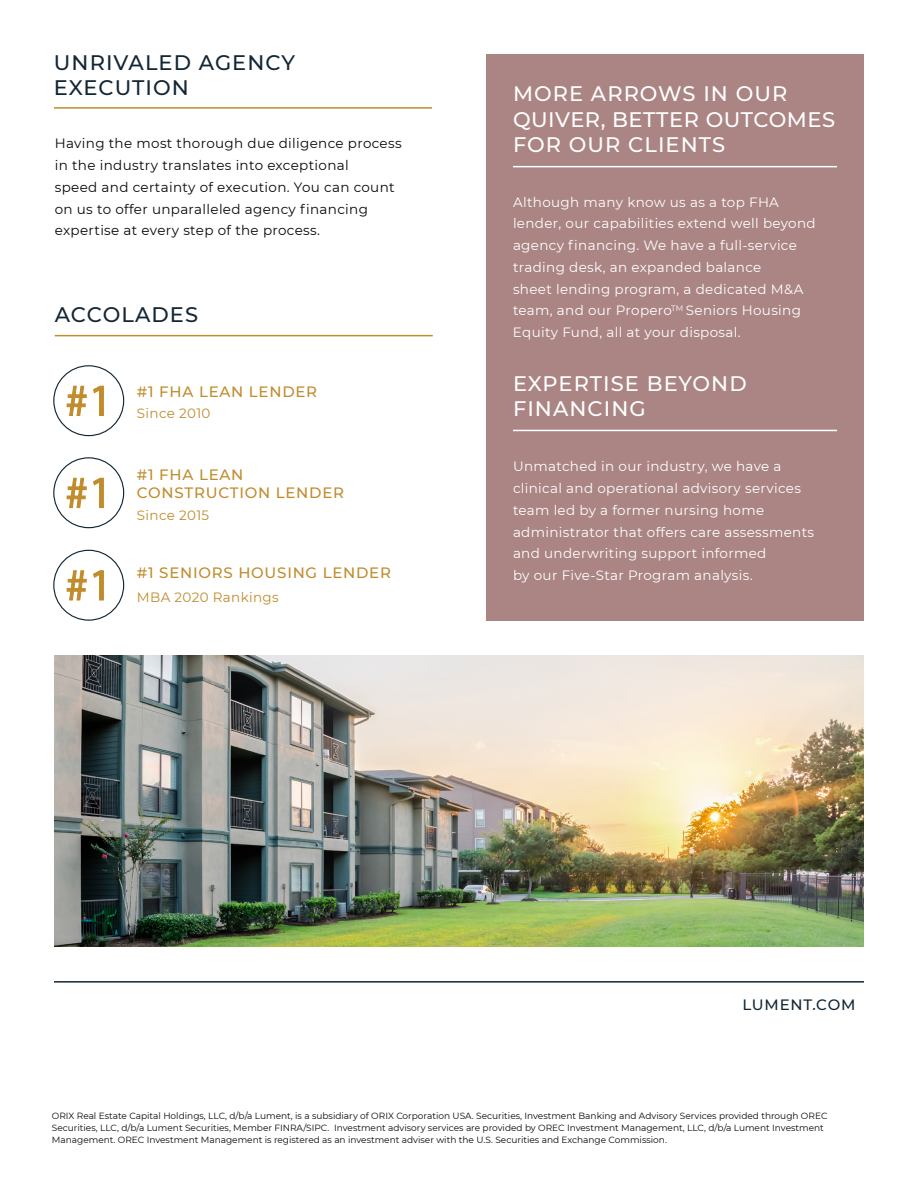
<style>
.page{position:relative;width:918px;height:1188px;background:#fff}
.page>*{position:absolute;margin:0;border:0;box-sizing:border-box;transform-origin:0 0}
.t1{font:500 21px/25.2px "Montserrat";letter-spacing:.05em;color:#fff}
.t2{font:500 21px/25.2px "Montserrat";letter-spacing:.05em;color:#132634}
.t3{font:500 15px/18px "Montserrat";letter-spacing:.05em;color:#c08c2c}
.t4{font:500 15px "Montserrat";letter-spacing:.05em;color:#132634}
.t5{font:13.5px/21.8px "Montserrat";letter-spacing:.025em;color:#fff}
.t6{font:13.5px/21.8px "Montserrat";letter-spacing:.025em;color:#090806}
.t7{font:13.5px "Montserrat";letter-spacing:.025em;color:#c08c2c}
.t8{font:9px/12px "Montserrat";color:#090806}
</style>
<div class="page">
<hr style="left:54px;top:981px;width:810px;height:2px;background:#132634">
<hr style="left:54px;top:107px;width:378px;height:2px;background:#c08c2c">
<hr style="left:55px;top:335px;width:378px;height:1px;background:#c08c2c">
<svg style="left:53px;top:365px;width:71px;height:71px"></svg>
<svg style="left:53px;top:457px;width:71px;height:71px"></svg>
<svg style="left:53px;top:550px;width:71px;height:71px"></svg>
<div style="left:486px;top:54px;width:378px;height:566px;background:#aa8584"></div>
<hr style="left:513px;top:430px;width:324px;height:1px;background:#fff">
<hr style="left:513px;top:166px;width:324px;height:1px;background:#fff">
<img style="left:55px;top:656px;width:809px;height:290px">
<p class="t2" style="left:54px;top:49px;width:243px">UNRIVALED AGENCY<br>EXECUTION</p>
<p class="t6" style="left:55px;top:132px;width:348px">Having the most thorough due diligence process in the industry translates into exceptional<br>speed and certainty of execution. You can count on us to offer unparalleled agency financing expertise at every step of the process.</p>
<p class="t2" style="left:55px;top:301px;width:145px">ACCOLADES</p>
<p class="t3" style="left:137px;top:383px;width:182px">#1 FHA LEAN LENDER</p>
<p class="t7" style="left:137px;top:404px;width:75px">Since 2010</p>
<p class="t3" style="left:137px;top:466px;width:209px">#1 FHA LEAN<br>CONSTRUCTION LENDER</p>
<p class="t7" style="left:137px;top:505px;width:74px">Since 2015</p>
<p class="t3" style="left:137px;top:563px;width:256px">#1 SENIORS HOUSING LENDER</p>
<p class="t7" style="left:137px;top:588px;width:143px">MBA 2020 Rankings</p>
<p class="t1" style="left:513px;top:80px;width:324px">MORE ARROWS IN OUR<br>QUIVER, BETTER OUTCOMES<br>FOR OUR CLIENTS</p>
<p class="t5" style="left:513px;top:191px;width:304px">Although many know us as a top FHA lender, our capabilities extend well beyond agency financing. We have a full-service trading desk, an expanded balance</p>
<p class="t5" style="left:513px;top:278px;width:292px">sheet lending program, a dedicated M&amp;A team, and our Propero<sup>TM</sup> Seniors Housing<br>Equity Fund, all at your disposal.</p>
<p class="t1" style="left:513px;top:370px;width:235px">EXPERTISE BEYOND<br>FINANCING</p>
<p class="t5" style="left:513px;top:455px;width:303px">Unmatched in our industry, we have a clinical and operational advisory services team led by a former nursing home administrator that offers care assessments and underwriting support informed</p>
<p class="t5" style="left:513px;top:564px;width:241px">by our Five-Star Program analysis.</p>
<p class="t4" style="left:742px;top:994px;width:114px">LUMENT.COM</p>
<p class="t8" style="left:52px;top:1109px;width:777px">ORIX Real Estate Capital Holdings, LLC, d/b/a Lument, is a subsidiary of ORIX Corporation USA. Securities, Investment Banking and Advisory Services provided through OREC<br>Securities, LLC, d/b/a Lument Securities, Member FINRA/SIPC. Investment advisory services are provided by OREC Investment Management, LLC, d/b/a Lument Investment<br>Management. OREC Investment Management is registered as an investment adviser with the U.S. Securities and Exchange Commission.</p>
</div>
